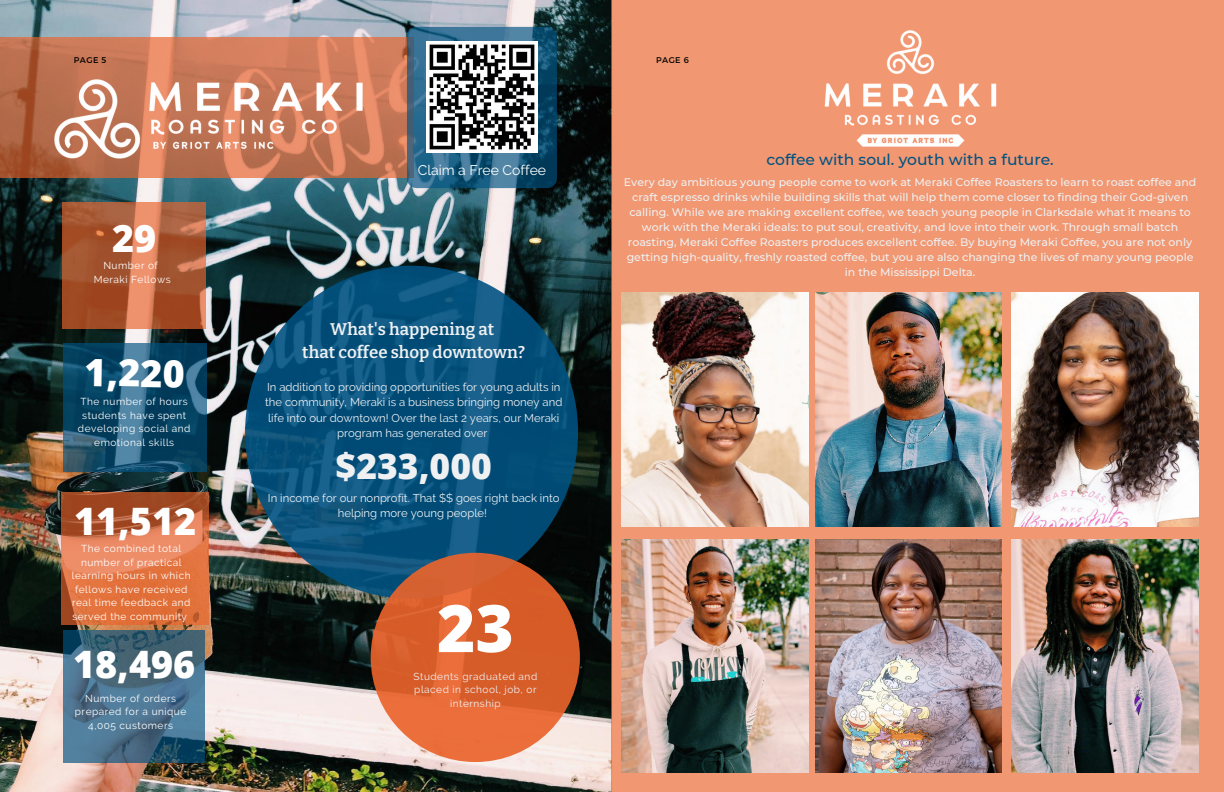
<style>
.page{position:relative;width:1224px;height:792px;background:#fff}
.page>*{position:absolute;margin:0;border:0;box-sizing:border-box;transform-origin:0 0}
.t1{font:800 65.5px "Open Sans";color:#fff}
.t2{font:800 37.8px "Open Sans";color:#fff}
.t3{font:800 35.4px "Open Sans";color:#eff0f2}
.t4{font:600 16.9px/23.2px "Bitter";color:#eff0f2;text-align:center}
.t5{font:500 15.5px "Montserrat";color:#005282}
.t6{font:14px "Raleway";color:#fff}
.t7{font:11.3px/15.5px "Raleway";color:#eff0f2;text-align:center}
.t8{font:500 11px/15px "Montserrat";color:#eff0f2;text-align:center}
.t9{font:10.1px/13.5px "Raleway";letter-spacing:.05em;color:#fff;text-align:center}
.t10{font:10.1px/13.5px "Raleway";letter-spacing:.05em;color:#eff0f2;text-align:center}
.t11{font:8.3px "Montserrat";letter-spacing:.05em;color:#000}
</style>
<div class="page">
<img style="left:0;top:0;width:612px;height:792px">
<svg style="left:0;top:37px;width:407px;height:140px"></svg>
<svg style="left:245px;top:266px;width:333px;height:333px;fill:#014d77"></svg>
<svg style="left:407px;top:27px;width:150px;height:161px"></svg>
<img style="left:38px;top:61px;width:341px;height:116px">
<svg style="left:61px;top:492px;width:148px;height:133px"></svg>
<svg style="left:62px;top:202px;width:144px;height:127px"></svg>
<svg style="left:63px;top:630px;width:142px;height:133px"></svg>
<svg style="left:63px;top:343px;width:144px;height:129px"></svg>
<svg style="left:371px;top:553px;width:209px;height:209px;fill:#d65d29"></svg>
<div style="left:612px;top:0;width:612px;height:792px;background:#f19771"></div>
<img style="left:622px;top:293px;width:186px;height:233px">
<img style="left:815px;top:293px;width:187px;height:233px">
<img style="left:1012px;top:293px;width:186px;height:233px">
<img style="left:622px;top:539px;width:186px;height:234px">
<img style="left:815px;top:539px;width:187px;height:234px">
<img style="left:1012px;top:539px;width:186px;height:234px">
<img style="left:824px;top:30px;width:173px;height:117px">
<img style="left:426px;top:42px;width:111px;height:111px">
<p class="t11" style="left:74px;top:55px;width:34px">PAGE 5</p>
<h2 class="t2" style="left:112px;top:212px;width:46px">29</h2>
<p class="t9" style="left:94px;top:259px;width:78px">Number of<br>Meraki Fellows</p>
<h2 class="t2" style="left:85px;top:345px;width:102px;rotate:1deg">1,220</h2>
<p class="t9" style="left:78px;top:395px;width:114px">The number of hours students have spent developing social and emotional skills</p>
<h2 class="t2" style="left:74px;top:495px;width:124px">11,512</h2>
<p class="t9" style="left:72px;top:542px;width:120px">The combined total number of practical learning hours in which fellows have received real time feedback and served the community</p>
<h2 class="t2" style="left:73px;top:638px;width:124px">18,496</h2>
<p class="t9" style="left:75px;top:691px;width:113px">Number of orders prepared for a unique<br>4,005 customers</p>
<p class="t6" style="left:418px;top:162px;width:130px">Claim a Free Coffee</p>
<h3 class="t4" style="left:302px;top:317px;width:225px">What's happening at<br>that coffee shop downtown?</h3>
<p class="t7" style="left:265px;top:379px;width:299px">In addition to providing opportunities for young adults in the community, Meraki is a business bringing money and life into our downtown! Over the last 2 years, our Meraki program has generated over</p>
<h3 class="t3" style="left:336px;top:442px;width:158px">$233,000</h3>
<p class="t7" style="left:268px;top:490px;width:293px">In income for our nonprofit. That $$ goes right back into helping more young people!</p>
<h1 class="t1" style="left:437px;top:582px;width:78px">23</h1>
<p class="t10" style="left:414px;top:670px;width:125px">Students graduated and placed in school, job, or internship</p>
<p class="t11" style="left:656px;top:55px;width:34px">PAGE 6</p>
<h3 class="t5" style="left:766px;top:150px;width:289px">coffee with soul. youth with a future.</h3>
<p class="t8" style="left:624px;top:174px;width:574px">Every day ambitious young people come to work at Meraki Coffee Roasters to learn to roast coffee and craft espresso drinks while building skills that will help them come closer to finding their God-given calling. While we are making excellent coffee, we teach young people in Clarksdale what it means to work with the Meraki ideals: to put soul, creativity, and love into their work. Through small batch roasting, Meraki Coffee Roasters produces excellent coffee. By buying Meraki Coffee, you are not only getting high-quality, freshly roasted coffee, but you are also changing the lives of many young people in the Mississippi Delta.</p>
</div>
